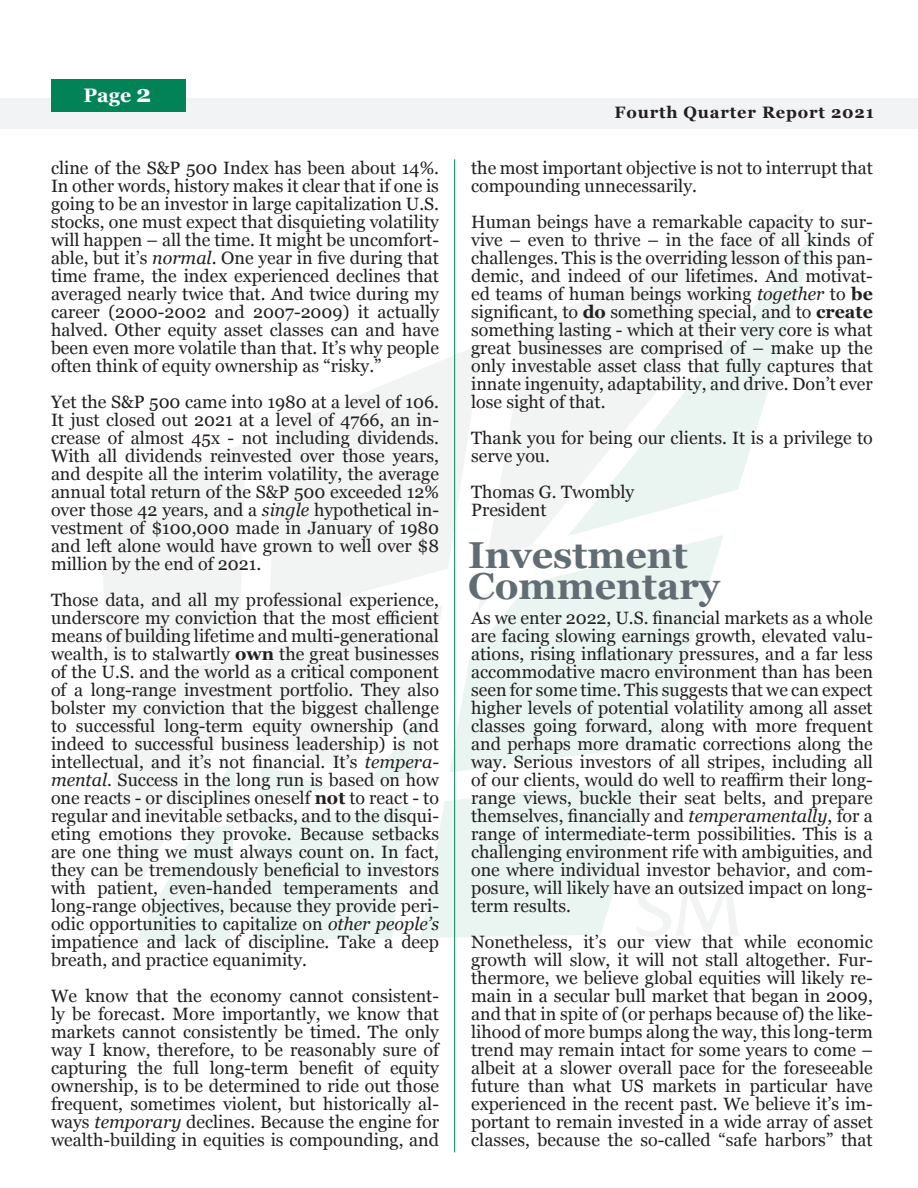
<style>
.page{position:relative;width:918px;height:1188px;background:#fff}
.page>*{position:absolute;margin:0;border:0;box-sizing:border-box;transform-origin:0 0}
.t1{font:700 37.5px/31.5px "Georgia";color:#626d73}
.t2{font:700 19.5px "Georgia";color:#fff}
.t3{font:17.85px/18px "Georgia";color:#231f20;text-align:justify}
.t4{font:700 16.5px "Georgia";letter-spacing:.05em;color:#231f20}
.s1{font-size:24px}
.s2{font-style:italic}
.s3{font-weight:700}
</style>
<div class="page">
<svg style="left:270px;top:343px;width:212px;height:249px;fill:#f2f3f3"></svg>
<svg style="left:491px;top:209px;width:313px;height:326px"></svg>
<svg style="left:100px;top:443px;width:146px;height:373px"></svg>
<svg style="left:116px;top:825px;width:118px;height:118px"></svg>
<svg style="left:450px;top:535px;width:273px;height:57px"></svg>
<svg style="left:253px;top:592px;width:486px;height:349px"></svg>
<svg style="left:568px;top:227px;width:250px;height:309px;fill:#f2f4f3"></svg>
<hr style="left:454px;top:159px;width:1px;height:993px;background:#008457">
<div style="left:0;top:98px;width:918px;height:30px;background:#f2f3f4"></div>
<div style="left:52px;top:80px;width:134px;height:32px;background:#018257"></div>
<p class="t2" style="left:84px;top:80px;width:69px">Page <span class="s1">2</span></p>
<p class="t3" style="left:51px;top:158px;width:390px">cline of the S&amp;P 500 Index has been about 14%.<br>In other words, history makes it clear that if one is going to be an investor in large capitalization U.S. stocks, one must expect that disquieting volatility will happen – all the time. It might be uncomfort&shy;able, but it’s <span class="s2">normal</span>. One year in five during that time frame, the index experienced declines that averaged nearly twice that. And twice during my career (2000-2002 and 2007-2009) it actually halved. Other equity asset classes can and have been even more volatile than that. It’s why people often think of equity ownership as “risky.”</p>
<p class="t3" style="left:51px;top:392px;width:390px">Yet the S&amp;P 500 came into 1980 at a level of 106.<br>It just closed out 2021 at a level of 4766, an in&shy;crease of almost 45x - not including dividends.<br>With all dividends reinvested over those years, and despite all the interim volatility, the average annual total return of the S&amp;P 500 exceeded 12% over those 42 years, and a <span class="s2">single</span> hypothetical in&shy;vestment of $100,000 made in January of 1980 and left alone would have grown to well over $8 million by the end of 2021.</p>
<p class="t3" style="left:51px;top:590px;width:390px">Those data, and all my professional experience, underscore my conviction that the most efficient means of building lifetime and multi-generational wealth, is to stalwartly <span class="s3">own</span> the great businesses of the U.S. and the world as a critical component of a long-range investment portfolio. They also bolster my conviction that the biggest challenge to successful long-term equity ownership (and indeed to successful business leadership) is not intellectual, and it’s not financial. It’s <span class="s2">tempera&shy;mental</span>. Success in the long run is based on how one reacts - or disciplines oneself <span class="s3">not</span> to react - to regular and inevitable setbacks, and to the disqui&shy;eting emotions they provoke. Because setbacks are one thing we must always count on. In fact, they can be tremendously beneficial to investors with patient, even-handed temperaments and long-range objectives, because they provide peri&shy;odic opportunities to capitalize on <span class="s2">other people’s </span>impatience and lack of discipline. Take a deep breath, and practice equanimity.</p>
<p class="t3" style="left:51px;top:986px;width:390px">We know that the economy cannot consistent&shy;ly be forecast. More importantly, we know that markets cannot consistently be timed. The only way I know, therefore, to be reasonably sure of capturing the full long-term benefit of equity ownership, is to be determined to ride out those frequent, sometimes violent, but historically al&shy;ways <span class="s2">temporary</span> declines. Because the engine for wealth-building in equities is compounding, and</p>
<p class="t4" style="left:614px;top:100px;width:261px">Fourth Quarter Report 2021</p>
<p class="t3" style="left:471px;top:158px;width:403px">the most important objective is not to interrupt that compounding unnecessarily.</p>
<p class="t3" style="left:471px;top:212px;width:403px">Human beings have a remarkable capacity to sur&shy;vive – even to thrive – in the face of all kinds of challenges. This is the overriding lesson of this pan&shy;demic, and indeed of our lifetimes. And motivat&shy;ed teams of human beings working <span class="s2">together</span> to <span class="s3">be </span>significant, to <span class="s3">do</span> something special, and to <span class="s3">create </span>something lasting - which at their very core is what great businesses are comprised of – make up the only investable asset class that fully captures that innate ingenuity, adaptability, and drive. Don’t ever lose sight of that.</p>
<p class="t3" style="left:471px;top:428px;width:403px">Thank you for being our clients. It is a privilege to serve you.</p>
<p class="t3" style="left:471px;top:482px;width:165px">Thomas G. Twombly</p>
<p class="t3" style="left:471px;top:500px;width:77px">President</p>
<p class="t1" style="left:468px;top:537px;width:254px">Investment<br>Commentary</p>
<p class="t3" style="left:471px;top:608px;width:403px">As we enter 2022, U.S. financial markets as a whole are facing slowing earnings growth, elevated valu&shy;ations, rising inflationary pressures, and a far less accommodative macro environment than has been seen for some time. This suggests that we can expect higher levels of potential volatility among all asset classes going forward, along with more frequent and perhaps more dramatic corrections along the way. Serious investors of all stripes, including all of our clients, would do well to reaffirm their long&shy;range views, buckle their seat belts, and prepare themselves, financially and <span class="s2">temperamentally</span>, for a range of intermediate-term possibilities. This is a challenging environment rife with ambiguities, and one where individual investor behavior, and com&shy;posure, will likely have an outsized impact on long&shy;term results.</p>
<p class="t3" style="left:471px;top:932px;width:403px">Nonetheless, it’s our view that while economic growth will slow, it will not stall altogether. Fur&shy;thermore, we believe global equities will likely re&shy;main in a secular bull market that began in 2009, and that in spite of (or perhaps because of) the like&shy;lihood of more bumps along the way, this long-term trend may remain intact for some years to come – albeit at a slower overall pace for the foreseeable future than what US markets in particular have experienced in the recent past. We believe it’s im&shy;portant to remain invested in a wide array of asset classes, because the so-called “safe harbors” that</p>
</div>
